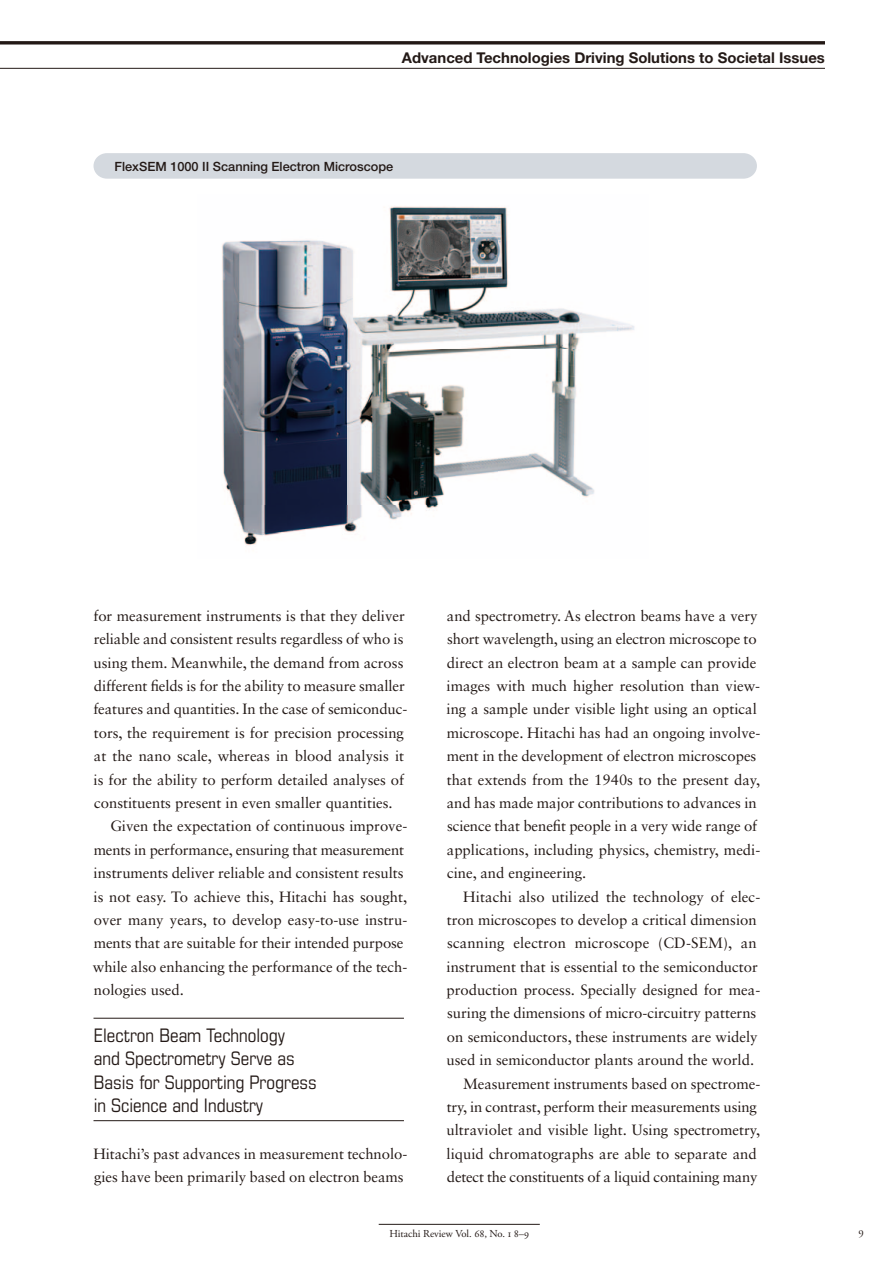
<style>
.page{position:relative;width:893px;height:1263px;background:#fff}
.page>*{position:absolute;margin:0;border:0;box-sizing:border-box;transform-origin:0 0}
.t1{font:condensed 18.6px/23.4px "Eurostile LT Std";color:#231916}
.t2{font:14.85px/23.4px "Sabon LT Std";color:#231916}
.t3{font:700 14.85px "Helvetica Neue LT Std";color:#231916}
.t4{font:500 12.75px "Helvetica Neue LT Std";color:#231916}
.t5{font:10.65px "Adobe Garamond Pro";color:#231916}
.s1{color:#fff}
</style>
<div class="page">
<hr style="left:379px;top:1224px;width:161px;height:1px;background:#231916">
<svg style="left:0;top:41px;width:825px;height:4px"></svg>
<hr style="left:0;top:68px;width:825px;height:1px;background:#231916">
<hr style="left:94px;top:1018px;width:310px;height:1px;background:#231916">
<hr style="left:94px;top:1120px;width:310px;height:1px;background:#231916">
<div style="left:94px;top:153px;width:663px;height:26px;background:#d4d9df"></div>
<img style="left:222px;top:206px;width:412px;height:340px">
<p class="t3" style="left:402px;top:52px;width:424px">Advanced Technologies Driving Solutions to Societal Issues</p>
<p class="t4" style="left:115px;top:162px;width:280px">FlexSEM 1000 II Scanning Electron Microscope</p>
<p class="t2" style="left:93px;top:605px;width:313px">for measurement instruments is that they deliver</p>
<p class="t2" style="left:94px;top:629px;width:311px">reliable and consistent results regardless of who is</p>
<p class="t2" style="left:94px;top:652px;width:311px">using them. Meanwhile, the demand from across</p>
<p class="t2" style="left:94px;top:675px;width:312px">different fields is for the ability to measure smaller</p>
<p class="t2" style="left:93px;top:699px;width:315px">features and quantities. In the case of semiconduc-</p>
<p class="t2" style="left:94px;top:722px;width:312px">tors, the requirement is for precision processing</p>
<p class="t2" style="left:94px;top:746px;width:312px">at the nano scale, whereas in blood analysis it</p>
<p class="t2" style="left:94px;top:769px;width:312px">is for the ability to perform detailed analyses of</p>
<p class="t2" style="left:94px;top:792px;width:300px">constituents present in even smaller quantities.</p>
<p class="t2" style="left:110px;top:816px;width:298px">Given the expectation of continuous improve-</p>
<p class="t2" style="left:94px;top:839px;width:312px">ments in performance, ensuring that measurement</p>
<p class="t2" style="left:94px;top:862px;width:311px">instruments deliver reliable and consistent results</p>
<p class="t2" style="left:94px;top:886px;width:315px">is not easy. To achieve this, Hitachi has sought,</p>
<p class="t2" style="left:94px;top:909px;width:315px">over many years, to develop easy-to-use instru-</p>
<p class="t2" style="left:94px;top:933px;width:311px">ments that are suitable for their intended purpose</p>
<p class="t2" style="left:93px;top:956px;width:316px">while also enhancing the performance of the tech-</p>
<p class="t2" style="left:94px;top:979px;width:92px">nologies used.</p>
<p class="t1" style="left:94px;top:1025px;width:225px">Electron Beam Technology<br>and Spectrometry Serve as<br>Basis for Supporting Progress in Science and Industry</p>
<p class="t2" style="left:93px;top:1143px;width:315px">Hitachi’s past advances in measurement technolo&shy;gies have been primarily based on electron beams</p>
<p class="t2" style="left:446px;top:605px;width:315px">and spectrometry. As electron beams have a very short wavelength, using an electron microscope to direct an electron beam at a sample can provide images with much higher resolution than view&shy;ing a sample under visible light using an optical microscope. Hitachi has had an ongoing involve&shy;ment in the development of electron microscopes that extends from the 1940s to the present day, and has made major contributions to advances in science that benefit people in a very wide range of applications, including physics, chemistry, medi&shy;cine, and engineering.</p>
<p class="t2" style="left:463px;top:886px;width:298px">Hitachi also utilized the technology of elec-</p>
<p class="t2" style="left:447px;top:909px;width:311px">tron microscopes to develop a critical dimension</p>
<p class="t2" style="left:447px;top:933px;width:311px">scanning electron microscope (CD-SEM), an</p>
<p class="t2" style="left:446px;top:956px;width:313px">instrument that is essential to the semiconductor</p>
<p class="t2" style="left:447px;top:979px;width:315px">production process. Specially designed for mea-</p>
<p class="t2" style="left:447px;top:1003px;width:311px">suring the dimensions of micro-circuitry patterns</p>
<p class="t2" style="left:447px;top:1026px;width:312px">on semiconductors, these instruments are widely</p>
<p class="t2" style="left:446px;top:1050px;width:309px">used in semiconductor plants around the world.</p>
<p class="t2" style="left:463px;top:1073px;width:299px">Measurement instruments based on spectrome-</p>
<p class="t2" style="left:447px;top:1096px;width:312px">try, in contrast, perform their measurements using</p>
<p class="t2" style="left:446px;top:1120px;width:315px">ultraviolet and visible light. Using spectrometry,</p>
<p class="t2" style="left:446px;top:1143px;width:312px">liquid chromatographs are able to separate and</p>
<p class="t2" style="left:447px;top:1166px;width:312px">detect the constituents of a liquid containing many</p>
<p class="t5" style="left:389px;top:1228px;width:141px">Hitachi Review Vol. 68, No. 1 8–9</p>
<p class="t5" style="left:858px;top:1228px;width:9px">9<span class="s1">.</span></p>
</div>
